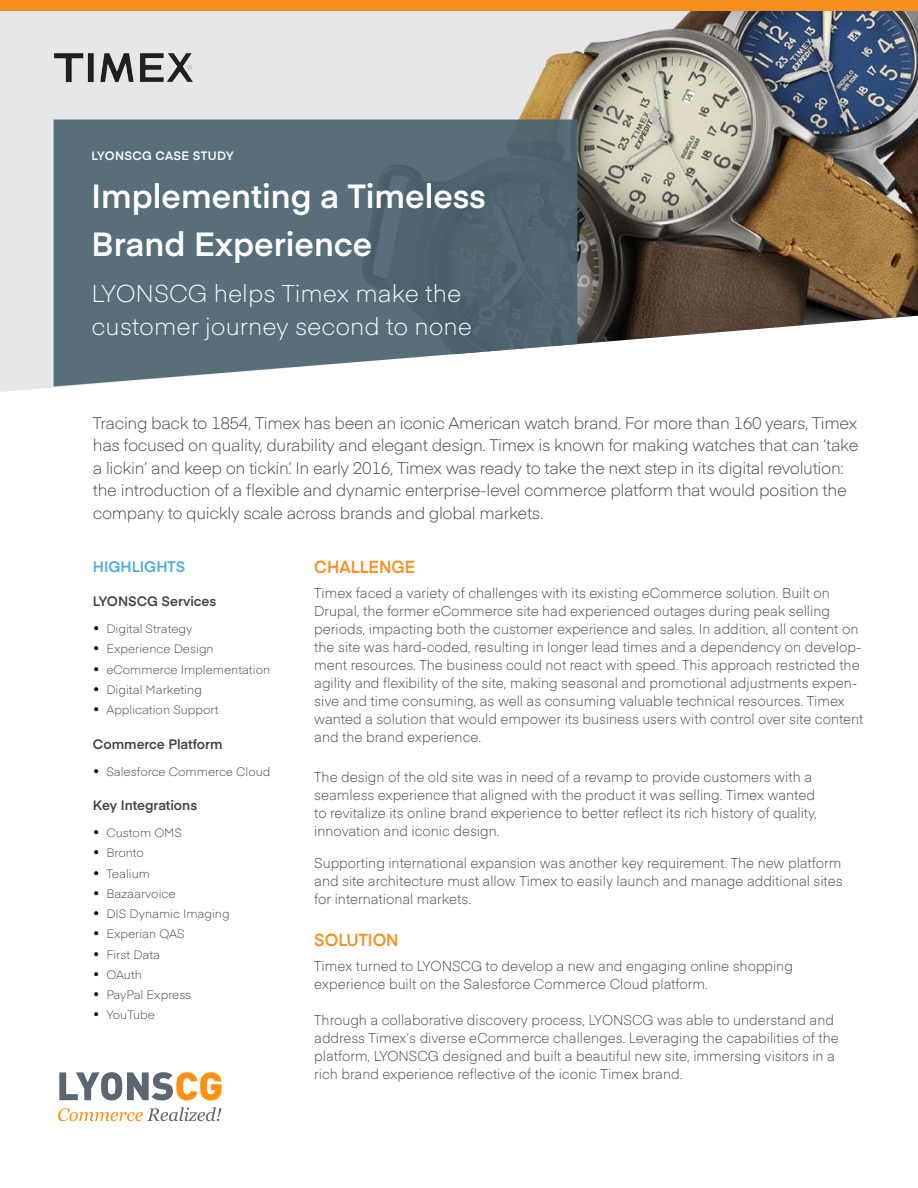
<style>
.page{position:relative;width:918px;height:1188px;background:#fff}
.page>*{position:absolute;margin:0;border:0;box-sizing:border-box;transform-origin:0 0}
.t1{font:600 33.15px/48px "Eina 01";color:#fff}
.t2{font:300 24px/33px "Eina 01";color:#fff}
.t3{font:600 17.25px "Eina 01";color:#f78f1e;scale:.96 1}
.t4{font:300 16.5px/22.5px "Eina 01";letter-spacing:-.02em;color:#414042}
.t5{font:600 15px "Eina 01";color:#49aadd}
.t6{font:300 14.1px/18px "Eina 01";color:#414042;scale:.96 1}
.t7{font:600 13.5px "Eina 01";color:#414042}
.t8{font:300 12px "Eina 01";color:#414042}
.t9{font:600 12px "Eina 01";letter-spacing:.03em;color:#fff}
.s1{font-size:13.5px;color:#000}
</style>
<div class="page">
<img style="left:0;top:11px;width:918px;height:381px">
<div style="left:0;top:0;width:918px;height:11px;background:#f78f1e"></div>
<img style="left:54px;top:52px;width:140px;height:30px">
<svg style="left:59px;top:1072px;width:163px;height:28px"></svg>
<svg style="left:58px;top:1107px;width:163px;height:14px"></svg>
<svg style="left:54px;top:120px;width:523px;height:267px;background:#627781"></svg>
<p class="t9" style="left:92px;top:147px;width:144px">LYONSCG CASE STUDY</p>
<h1 class="t1" style="left:92px;top:170px;width:396px">Implementing a Timeless<br>Brand Experience</h1>
<h2 class="t2" style="left:92px;top:276px;width:382px">LYONSCG helps Timex make the customer journey second to none</h2>
<p class="t4" style="left:93px;top:410px;width:767px">Tracing back to 1854, Timex has been an iconic American watch brand. For more than 160 years, Timex has focused on quality, durability and elegant design. Timex is known for making watches that can ‘take a lickin’ and keep on tickin’. In early 2016, Timex was ready to take the next step in its digital revolution: the introduction of a flexible and dynamic enterprise-level commerce platform that would position the company to quickly scale across brands and global markets.</p>
<p class="t3" style="left:314px;top:554px;width:107px">CHALLENGE</p>
<p class="t6" style="left:314px;top:583px;width:574px">Timex faced a variety of challenges with its existing eCommerce solution. Built on Drupal, the former eCommerce site had experienced outages during peak selling periods, impacting both the customer experience and sales. In addition, all content on the site was hard-coded, resulting in longer lead times and a dependency on develop&shy;ment resources. The business could not react with speed. This approach restricted the agility and flexibility of the site, making seasonal and promotional adjustments expen&shy;sive and time consuming, as well as consuming valuable technical resources. Timex wanted a solution that would empower its business users with control over site content and the brand experience.</p>
<p class="t6" style="left:314px;top:767px;width:525px">The design of the old site was in need of a revamp to provide customers with a seamless experience that aligned with the product it was selling. Timex wanted to revitalize its online brand experience to better reflect its rich history of quality, innovation and iconic design.</p>
<p class="t6" style="left:314px;top:853px;width:552px;text-align:justify">Supporting international expansion was another key requirement. The new platform and site architecture must allow Timex to easily launch and manage additional sites for international markets.</p>
<p class="t3" style="left:314px;top:927px;width:89px">SOLUTION</p>
<p class="t6" style="left:314px;top:956px;width:500px">Timex turned to LYONSCG to develop a new and engaging online shopping experience built on the Salesforce Commerce Cloud platform.</p>
<p class="t6" style="left:314px;top:1010px;width:548px">Through a collaborative discovery process, LYONSCG was able to understand and address Timex’s diverse eCommerce challenges. Leveraging the capabilities of the platform, LYONSCG designed and built a beautiful new site, immersing visitors in a rich brand experience reflective of the iconic Timex brand.</p>
<p class="t5" style="left:93px;top:555px;width:94px">HIGHLIGHTS</p>
<p class="t7" style="left:93px;top:591px;width:125px">LYONSCG Services</p>
<p class="t8" style="left:93px;top:620px;width:101px"><span class="s1">•</span> Digital Strategy</p>
<p class="t8" style="left:93px;top:640px;width:122px"><span class="s1">•</span> Experience Design</p>
<p class="t8" style="left:93px;top:660px;width:179px"><span class="s1">•</span> eCommerce Implementation</p>
<p class="t8" style="left:93px;top:681px;width:111px"><span class="s1">•</span> Digital Marketing</p>
<p class="t8" style="left:93px;top:701px;width:127px"><span class="s1">•</span> Application Support</p>
<p class="t7" style="left:93px;top:734px;width:131px">Commerce Platform</p>
<p class="t8" style="left:93px;top:762px;width:179px"><span class="s1">•</span> Salesforce Commerce Cloud</p>
<p class="t7" style="left:93px;top:795px;width:106px">Key Integrations</p>
<p class="t8" style="left:93px;top:824px;width:91px"><span class="s1">•</span> Custom OMS</p>
<p class="t8" style="left:93px;top:844px;width:53px"><span class="s1">•</span> Bronto</p>
<p class="t8" style="left:93px;top:864px;width:59px"><span class="s1">•</span> Tealium</p>
<p class="t8" style="left:93px;top:885px;width:84px"><span class="s1">•</span> Bazaarvoice</p>
<p class="t8" style="left:93px;top:905px;width:138px"><span class="s1">•</span> DIS Dynamic Imaging</p>
<p class="t8" style="left:93px;top:925px;width:93px"><span class="s1">•</span> Experian QAS</p>
<p class="t8" style="left:93px;top:945px;width:69px"><span class="s1">•</span> First Data</p>
<p class="t8" style="left:93px;top:966px;width:51px"><span class="s1">•</span> OAuth</p>
<p class="t8" style="left:93px;top:986px;width:100px"><span class="s1">•</span> PayPal Express</p>
<p class="t8" style="left:93px;top:1006px;width:64px"><span class="s1">•</span> YouTube</p>
</div>
